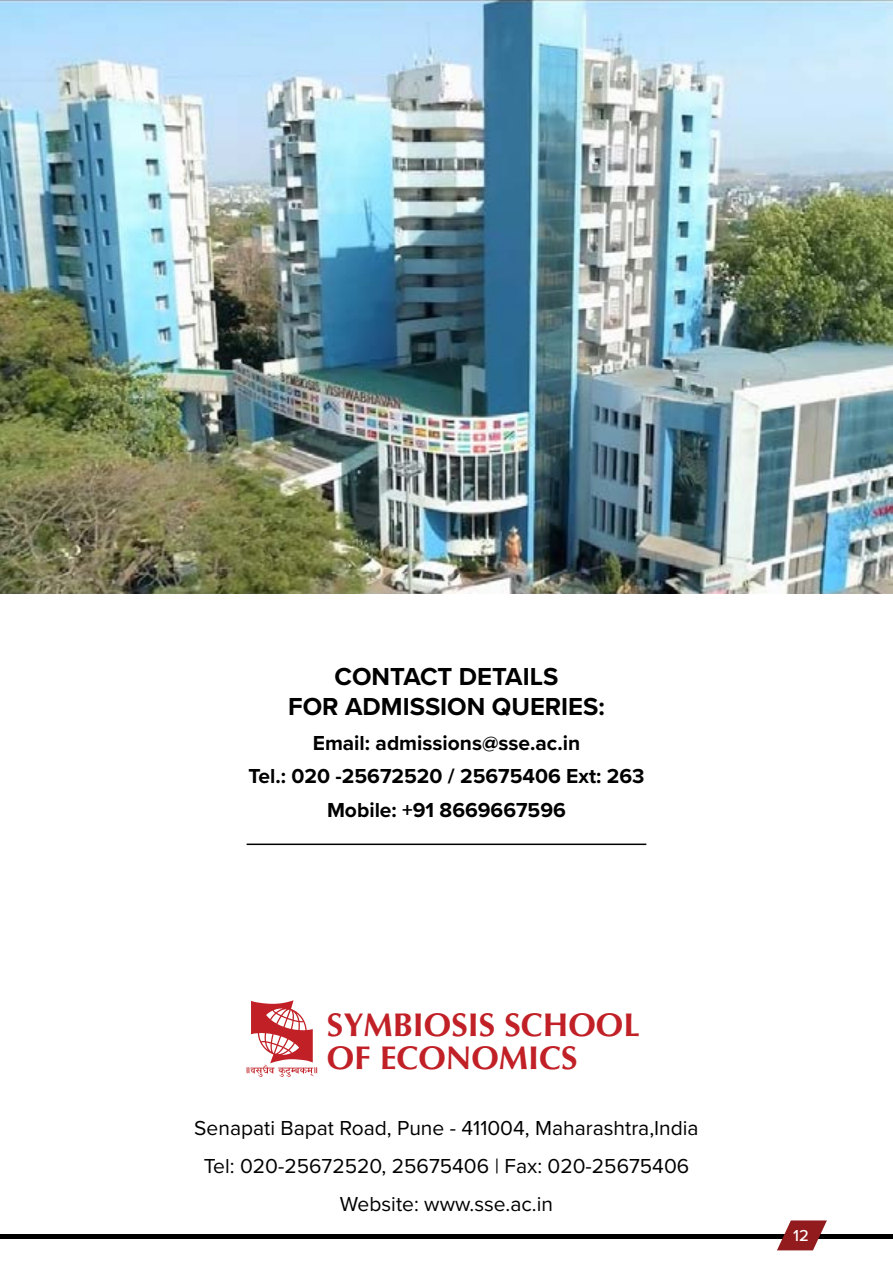
<style>
.page{position:relative;width:893px;height:1263px;background:#fff}
.page>*{position:absolute;margin:0;border:0;box-sizing:border-box;transform-origin:0 0}
.t1{font:700 33px/33px "Optima LT Std";color:#c02026}
.t2{font:700 25.5px/30.8px "Proxima Nova";color:#000;text-align:center}
.t3{font:21px/38px "Proxima Nova";color:#000;text-align:center}
.t4{font:700 21px/33.8px "Proxima Nova";color:#000;text-align:center}
.t5{font:500 16.5px "Proxima Nova";color:#fff}
</style>
<div class="page">
<div style="left:0;top:1234px;width:893px;height:5px;background:#000"></div>
<svg style="left:777px;top:1220px;width:50px;height:30px"></svg>
<img style="left:0;top:0;width:893px;height:593px">
<hr style="left:247px;top:843px;width:399px;height:2px;background:#000">
<svg style="left:247px;top:1000px;width:70px;height:77px"></svg>
<p class="t2" style="left:288px;top:660px;width:318px">CONTACT DETAILS<br>FOR ADMISSION QUERIES:</p>
<p class="t4" style="left:248px;top:725px;width:397px">Email: admissions@sse.ac.in<br>Tel.: 020 -25672520 / 25675406 Ext: 263<br>Mobile: +91 8669667596</p>
<h1 class="t1" style="left:327px;top:1009px;width:314px">SYMBIOSIS SCHOOL<br>OF ECONOMICS</h1>
<p class="t3" style="left:194px;top:1108px;width:506px">Senapati Bapat Road, Pune - 411004, Maharashtra,India<br>Tel: 020-25672520, 25675406 | Fax: 020-25675406<br>Website: www.sse.ac.in</p>
<p class="t5" style="left:793px;top:1223px;width:17px">12</p>
</div>
